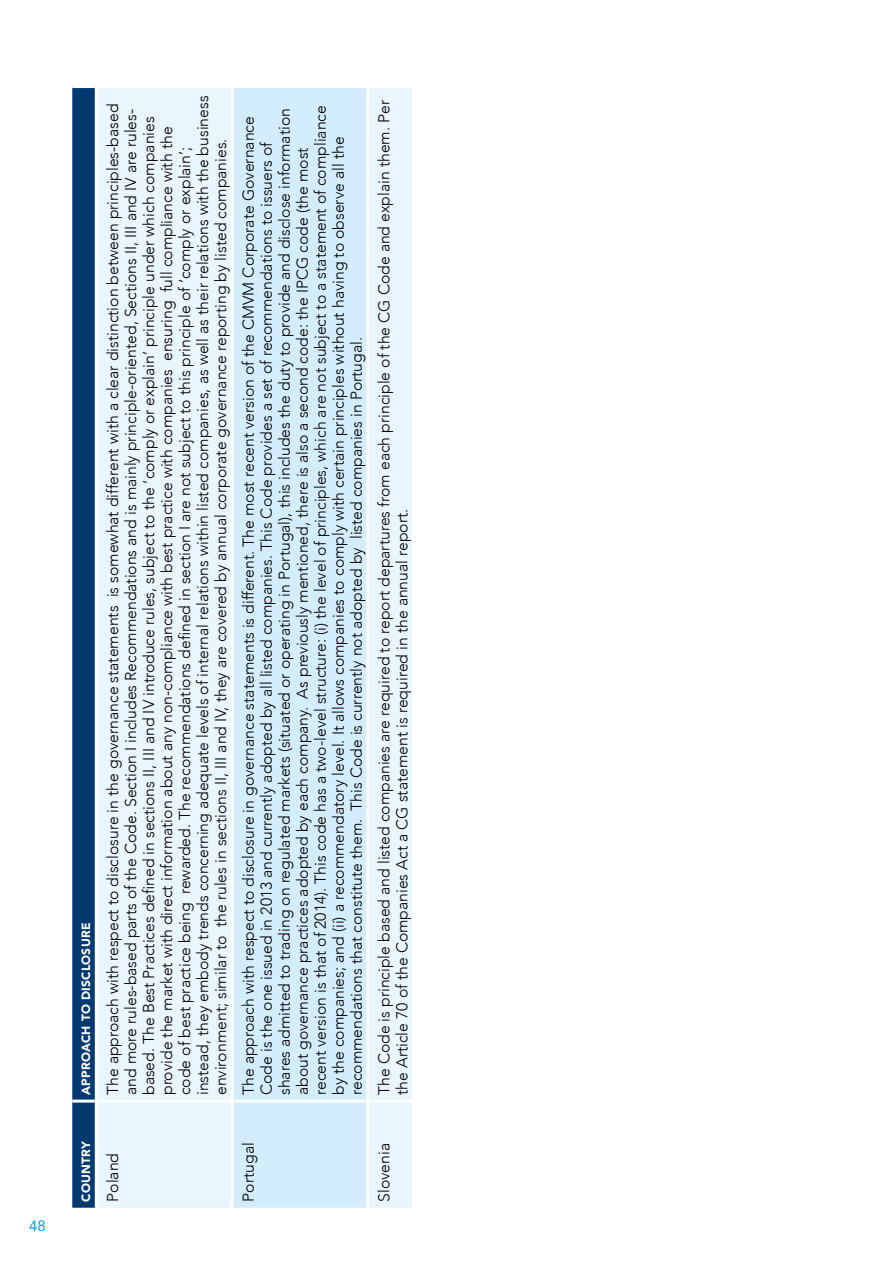
<style>
.page{position:relative;width:893px;height:1263px;background:#fff}
.page>*{position:absolute;margin:0;border:0;box-sizing:border-box;transform-origin:0 0}
.t1{font:300 15.75px/18px "Avenir";color:#000}
.t2{font:15px "Avenir";color:#009fe3}
.t3{font:900 12px "Avenir";letter-spacing:.02em;color:#fff}
</style>
<div class="page">
<div style="left:98px;top:88px;width:314px;height:1120px;background:#eaf6fe"></div>
<div style="left:234px;top:88px;width:132px;height:1120px;background:#d4edfc"></div>
<hr style="left:98px;top:1099px;width:133px;height:3px;background:#fff">
<hr style="left:231px;top:1101px;width:3px;height:107px;background:#fff">
<hr style="left:231px;top:85px;width:3px;height:1016px;background:#fff">
<hr style="left:234px;top:1099px;width:132px;height:3px;background:#fff">
<hr style="left:366px;top:1101px;width:3px;height:107px;background:#fff">
<hr style="left:366px;top:85px;width:3px;height:1016px;background:#fff">
<hr style="left:369px;top:1099px;width:43px;height:3px;background:#fff">
<svg style="left:72px;top:87px;width:24px;height:1121px;background:#13487a"></svg>
<p class="t2" style="left:29px;top:1213px;width:18px">48</p>
<p class="t3" style="left:76px;top:1095px;width:174px;rotate:-90deg">APPROACH TO DISCLOSURE</p>
<p class="t1" style="left:104px;top:1095px;width:1001px;rotate:-90deg">The approach with respect to disclosure in the governance statements is somewhat different with a clear distinction between principles-based and more rules-based parts of the Code. Section I includes Recommendations and is mainly principle-oriented, Sections II, III and IV are rules&shy;based. The Best Practices defined in sections II, III and IV introduce rules, subject to the ‘comply or explain’ principle under which companies provide the market with direct information about any non-compliance with best practice with companies ensuring full compliance with the code of best practice being rewarded. The recommendations defined in section I are not subject to this principle of ‘comply or explain’; instead, they embody trends concerning adequate levels of internal relations within listed companies, as well as their relations with the business environment; similar to the rules in sections II, III and IV, they are covered by annual corporate governance reporting by listed companies.</p>
<p class="t1" style="left:239px;top:1095px;width:991px;rotate:-90deg">The approach with respect to disclosure in governance statements is different. The most recent version of the CMVM Corporate Governance Code is the one issued in 2013 and currently adopted by all listed companies. This Code provides a set of recommendations to issuers of shares admitted to trading on regulated markets (situated or operating in Portugal), this includes the duty to provide and disclose information about governance practices adopted by each company. As previously mentioned, there is also a second code: the IPCG code (the most recent version is that of 2014). This code has a two-level structure: (i) the level of principles, which are not subject to a statement of compliance by the companies; and (ii) a recommendatory level. It allows companies to comply with certain principles without having to observe all the recommendations that constitute them. This Code is currently not adopted by listed companies in Portugal.</p>
<p class="t1" style="left:375px;top:1095px;width:997px;rotate:-90deg">The Code is principle based and listed companies are required to report departures from each principle of the CG Code and explain them. Per the Article 70 of the Companies Act a CG statement is required in the annual report.</p>
<p class="t3" style="left:76px;top:1202px;width:62px;rotate:-90deg">COUNTRY</p>
<p class="t1" style="left:104px;top:1202px;width:50px;rotate:-90deg">Poland</p>
<p class="t1" style="left:239px;top:1202px;width:61px;rotate:-90deg">Portugal</p>
<p class="t1" style="left:375px;top:1202px;width:60px;rotate:-90deg">Slovenia</p>
</div>
